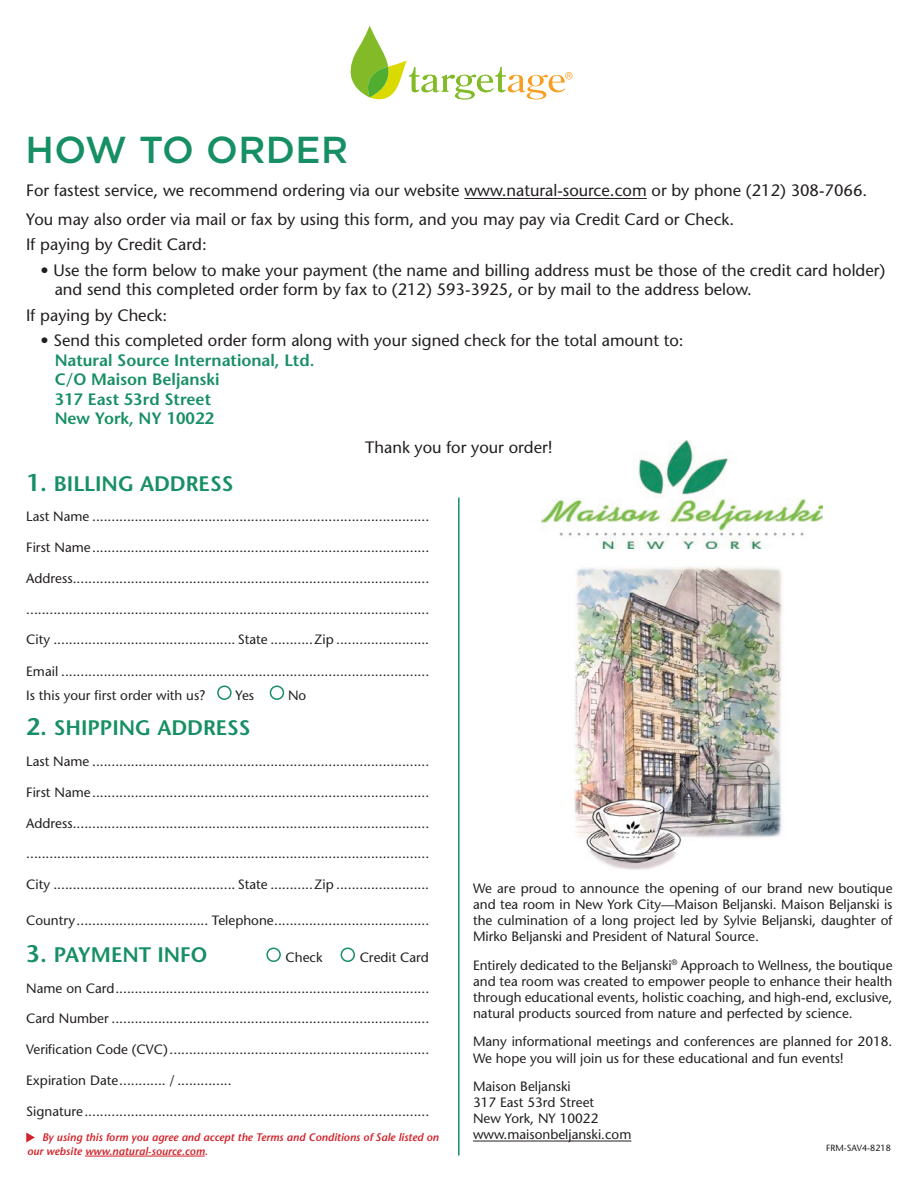
<style>
.page{position:relative;width:918px;height:1188px;background:#fff}
.page>*{position:absolute;margin:0;border:0;box-sizing:border-box;transform-origin:0 0}
.Paragraph_Style_2{font:500 37.5px "Gotham";letter-spacing:.01em;color:#178f64}
.Paragraph_Style_2-2{font:600 21px "Stone Sans";color:#178f64}
.Paragraph_Style_2-3{font:16.5px/19.5px "Stone Sans";color:#231f20}
.Paragraph_Style_2-4{font:600 16.5px/19.5px "Stone Sans";color:#178f64}
.Paragraph_Style_2-5{font:13.5px/24px "Stone Sans";color:#231f20}
.Paragraph_Style_1{font:13.5px/16.2px "Stone Sans";color:#231f20;text-align:justify}
.Paragraph_Style_2-6{font:italic 600 10.95px/13.5px "Stone Sans";color:#d1232a}
.Paragraph_Style_2-7{font:9px "Stone Sans";color:#231f20}
.s1{color:#fff}
.s2{font-weight:400;color:#231f20}
.s3{font-size:24px}
</style>
<div class="page">
<svg style="left:350px;top:26px;width:222px;height:74px"></svg>
<hr style="left:458px;top:498px;width:2px;height:658px;background:#178f64">
<hr style="left:85px;top:1156px;width:120px;height:1px;background:#d1232a">
<svg style="left:26px;top:1132px;width:9px;height:10px"></svg>
<hr style="left:473px;top:1141px;width:158px;height:1px;background:#231f20">
<img style="left:573px;top:566px;width:209px;height:304px">
<img style="left:541px;top:441px;width:282px;height:108px">
<hr style="left:464px;top:198px;width:183px;height:1px;background:#231f20">
<div style="left:217px;top:685px;width:15px;height:15px;border:2px solid #178f64;border-radius:50%"></div>
<div style="left:270px;top:685px;width:14px;height:15px;border:2px solid #178f64;border-radius:50%"></div>
<div style="left:266px;top:948px;width:15px;height:14px;border:2px solid #178f64;border-radius:50%"></div>
<div style="left:341px;top:948px;width:14px;height:14px;border:2px solid #178f64;border-radius:50%"></div>
<p class="Paragraph_Style_2" style="left:26px;top:129px;width:324px">HOW TO ORDER</p>
<p class="Paragraph_Style_2-3" style="left:26px;top:181px;width:842px">For fastest service, we recommend ordering via our website www.natural-source.com or by phone (212) 308-7066.</p>
<p class="Paragraph_Style_2-3" style="left:26px;top:209px;width:709px">You may also order via mail or fax by using this form, and you may pay via Credit Card or Check.</p>
<p class="Paragraph_Style_2-3" style="left:26px;top:235px;width:182px">If paying by Credit Card:</p>
<p class="Paragraph_Style_2-3" style="left:26px;top:260px;width:861px;text-indent:14px">• Use the form below to make your payment (the name and billing address must be those of the credit card holder) <span class="s1">......</span>and send this completed order form by fax to (212) 593-3925, or by mail to the address below.</p>
<p class="Paragraph_Style_2-3" style="left:26px;top:305px;width:142px">If paying by Check:</p>
<p class="Paragraph_Style_2-4" style="left:55px;top:331px;width:630px;text-indent:-14px"><span class="s2">• Send this completed order form along with your signed check for the total amount to:<br></span>Natural Source International, Ltd.<br>C/O Maison Beljanski<br>317 East 53rd Street<br>New York, NY 10022</p>
<p class="Paragraph_Style_2-3" style="left:365px;top:437px;width:189px">Thank you for your order!</p>
<p class="Paragraph_Style_2-2" style="left:26px;top:470px;width:209px"><span class="s3">1.</span> BILLING ADDRESS</p>
<p class="Paragraph_Style_2-5" style="left:26px;top:505px;width:404px">Last Name .......................................................................................</p>
<p class="Paragraph_Style_2-5" style="left:26px;top:535px;width:404px">First Name.......................................................................................</p>
<p class="Paragraph_Style_2-5" style="left:26px;top:566px;width:404px">Address............................................................................................</p>
<p class="Paragraph_Style_2-5" style="left:26px;top:597px;width:404px">........................................................................................................</p>
<p class="Paragraph_Style_2-5" style="left:26px;top:628px;width:404px">City ............................................... State ...........Zip ........................</p>
<p class="Paragraph_Style_2-5" style="left:26px;top:659px;width:404px">Email ...............................................................................................<br>Is this your first order with us?</p>
<p class="Paragraph_Style_2-5" style="left:235px;top:683px;width:20px">Yes</p>
<p class="Paragraph_Style_2-5" style="left:288px;top:683px;width:20px">No</p>
<p class="Paragraph_Style_2-2" style="left:26px;top:715px;width:226px"><span class="s3">2.</span> SHIPPING ADDRESS</p>
<p class="Paragraph_Style_2-5" style="left:26px;top:749px;width:404px">Last Name .......................................................................................</p>
<p class="Paragraph_Style_2-5" style="left:26px;top:780px;width:404px">First Name.......................................................................................</p>
<p class="Paragraph_Style_2-5" style="left:26px;top:811px;width:404px">Address............................................................................................</p>
<p class="Paragraph_Style_2-5" style="left:26px;top:842px;width:404px">........................................................................................................</p>
<p class="Paragraph_Style_2-5" style="left:26px;top:872px;width:404px">City ............................................... State ...........Zip ........................</p>
<p class="Paragraph_Style_2-5" style="left:26px;top:908px;width:404px">Country.................................. Telephone........................................</p>
<p class="Paragraph_Style_2-2" style="left:26px;top:942px;width:183px"><span class="s3">3.</span> PAYMENT INFO</p>
<p class="Paragraph_Style_2-5" style="left:286px;top:945px;width:38px">Check</p>
<p class="Paragraph_Style_2-5" style="left:360px;top:945px;width:71px">Credit Card</p>
<p class="Paragraph_Style_2-5" style="left:26px;top:976px;width:404px">Name on Card.................................................................................</p>
<p class="Paragraph_Style_2-5" style="left:26px;top:1007px;width:404px">Card Number ..................................................................................</p>
<p class="Paragraph_Style_2-5" style="left:26px;top:1037px;width:404px">Verification Code (CVC)...................................................................</p>
<p class="Paragraph_Style_2-5" style="left:26px;top:1068px;width:207px">Expiration Date............ / ..............</p>
<p class="Paragraph_Style_2-5" style="left:26px;top:1099px;width:404px">Signature.........................................................................................</p>
<p class="Paragraph_Style_1" style="left:473px;top:880px;width:421px">We are proud to announce the opening of our brand new boutique and tea room in New York City—Maison Beljanski. Maison Beljanski is the culmination of a long project led by Sylvie Beljanski, daughter of Mirko Beljanski and President of Natural Source.</p>
<p class="Paragraph_Style_1" style="left:473px;top:957px;width:421px">Entirely dedicated to the Beljanski<sup>®</sup> Approach to Wellness, the boutique and tea room was created to empower people to enhance their health through educational events, holistic coaching, and high-end, exclusive, natural products sourced from nature and perfected by science.</p>
<p class="Paragraph_Style_1" style="left:473px;top:1033px;width:421px">Many informational meetings and conferences are planned for 2018.<br>We hope you will join us for these educational and fun events!</p>
<p class="Paragraph_Style_1" style="left:473px;top:1078px;width:99px">Maison Beljanski</p>
<p class="Paragraph_Style_1" style="left:473px;top:1094px;width:123px">317 East 53rd Street</p>
<p class="Paragraph_Style_1" style="left:473px;top:1110px;width:127px">New York, NY 10022</p>
<p class="Paragraph_Style_1" style="left:473px;top:1126px;width:160px">www.maisonbeljanski.com</p>
<p class="Paragraph_Style_2-6" style="left:27px;top:1131px;width:413px;text-indent:15px">By using this form you agree and accept the Terms and Conditions of Sale listed on our website www.natural-source.com.</p>
<p class="Paragraph_Style_2-7" style="left:826px;top:1142px;width:66px">FRM-SAV4-8218</p>
</div>
